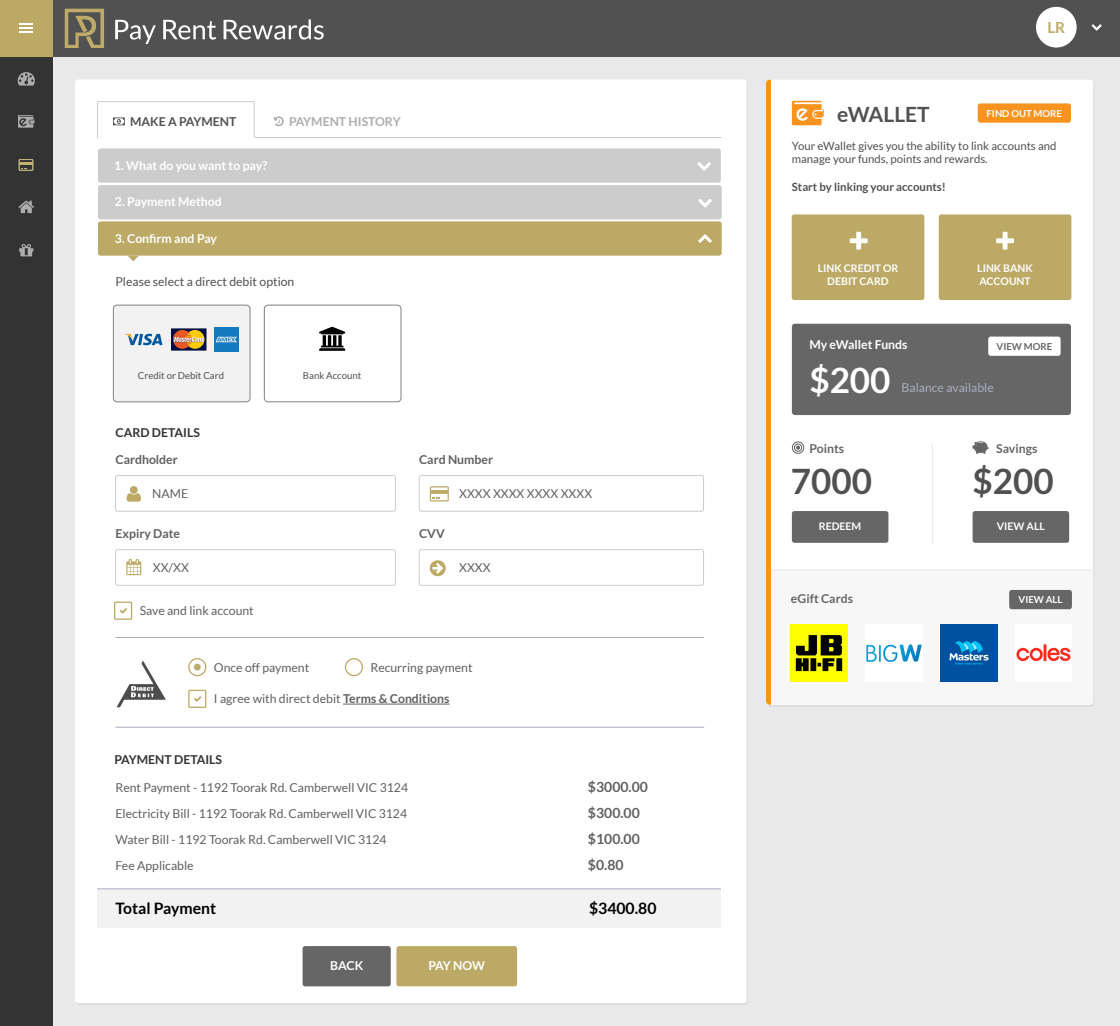
<style>
.page{position:relative;width:1120px;height:1026px;background:#fff}
.page>*{position:absolute;margin:0;border:0;box-sizing:border-box;transform-origin:0 0}
.t1{font:700 35px "Lato";color:#515151}
.t2{font:700 35px "Lato";color:#fff}
.t3{font:700 21px "Lato";color:#515151}
.t4{font:700 15.75px "Lato";color:#000}
.t5{font:700 15.22px "Lato";color:#beaa69}
.t6{font:700 14px "Lato";color:#606060}
.t7{font:12.25px "Lato";color:#606060}
.t8{font:700 12.25px "Lato";color:#fff}
.t9{font:700 12.25px "Lato";color:#606060}
.t10{font:12.25px "Lato";color:#515151}
.t11{font:700 12.25px "Lato";color:#333}
.t12{font:700 12.25px "Lato";color:#666}
.t13{font:12.25px "Lato";color:#a9acbd}
.t14{font:700 12.25px "Lato";color:#adadad}
.t15{font:700 12.25px "Lato";color:#515151}
.t16{font:11.38px/13.7px "Lato";color:#515151}
.t17{font:700 11.38px "Lato";color:#515151}
.t18{font:700 10.5px/13.1px "Lato";color:#fff;text-align:center}
.t19{font:9.62px "Lato";color:#515151}
.t20{font:700 9.62px "Lato";color:#fff}
.t21{font:700 9.62px "Lato";color:#666}
.s1{font-weight:700}
</style>
<div class="page">
<div style="left:0;top:0;width:1120px;height:1025px;background:#e9e9e9"></div>
<div style="left:0;top:0;width:52px;height:1025px;background:#333"></div>
<div style="left:0;top:0;width:1120px;height:57px;background:#515151"></div>
<div style="left:0;top:0;width:52px;height:57px;background:#bca966"></div>
<svg style="left:18px;top:115px;width:17px;height:13px"></svg>
<svg style="left:19px;top:201px;width:15px;height:12px"></svg>
<svg style="left:18px;top:72px;width:17px;height:13px"></svg>
<svg style="left:19px;top:244px;width:14px;height:12px"></svg>
<svg style="left:1092px;top:24px;width:10px;height:7px"></svg>
<div style="left:1036px;top:7px;width:41px;height:41px;background:#fff;border-radius:50%"></div>
<svg style="left:65px;top:9px;width:39px;height:39px"></svg>
<svg style="left:224px;top:19px;width:100px;height:21px"></svg>
<svg style="left:115px;top:20px;width:41px;height:24px"></svg>
<svg style="left:163px;top:20px;width:53px;height:20px"></svg>
<svg style="left:19px;top:24px;width:14px;height:8px"></svg>
<div style="left:75px;top:79px;width:672px;height:923px;background:#fff;border-radius:4px"></div>
<div style="left:115px;top:475px;width:281px;height:36px;border:1px solid #ccc;border-radius:2px"></div>
<div style="left:115px;top:549px;width:281px;height:36px;border:1px solid #ccc;border-radius:2px"></div>
<div style="left:419px;top:475px;width:285px;height:36px;border:1px solid #ccc;border-radius:2px"></div>
<div style="left:419px;top:549px;width:285px;height:36px;border:1px solid #ccc;border-radius:2px"></div>
<svg style="left:126px;top:559px;width:15px;height:16px"></svg>
<svg style="left:430px;top:486px;width:19px;height:15px"></svg>
<svg style="left:127px;top:486px;width:14px;height:15px"></svg>
<svg style="left:430px;top:560px;width:16px;height:16px"></svg>
<div style="left:396px;top:945px;width:121px;height:41px;background:#bca966;border-radius:3px"></div>
<div style="left:303px;top:945px;width:88px;height:41px;background:#666;border-radius:3px"></div>
<div style="left:766px;top:80px;width:327px;height:625px;background:#fff;border-radius:4px"></div>
<svg style="left:792px;top:101px;width:32px;height:24px"></svg>
<div style="left:792px;top:323px;width:279px;height:92px;background:#666;border-radius:3px"></div>
<div style="left:973px;top:511px;width:96px;height:31px;background:#666;border-radius:3px"></div>
<div style="left:792px;top:511px;width:96px;height:31px;background:#666;border-radius:3px"></div>
<hr style="left:932px;top:444px;width:1px;height:99px;background:#e6e6e6">
<svg style="left:792px;top:441px;width:12px;height:12px"></svg>
<svg style="left:972px;top:441px;width:17px;height:12px"></svg>
<div style="left:792px;top:214px;width:132px;height:86px;background:#bca966;border-radius:3px"></div>
<svg style="left:850px;top:232px;width:18px;height:17px"></svg>
<div style="left:939px;top:214px;width:132px;height:86px;background:#bca966;border-radius:3px"></div>
<svg style="left:996px;top:232px;width:18px;height:17px"></svg>
<svg style="left:767px;top:570px;width:326px;height:135px"></svg>
<img style="left:1015px;top:624px;width:57px;height:57px">
<img style="left:940px;top:624px;width:57px;height:57px">
<img style="left:866px;top:624px;width:56px;height:57px">
<img style="left:791px;top:624px;width:57px;height:57px">
<hr style="left:766px;top:569px;width:327px;height:1px;background:#e6e6e6">
<div style="left:1009px;top:589px;width:63px;height:20px;background:#666;border-radius:3px"></div>
<div style="left:988px;top:336px;width:73px;height:20px;background:#fff;border-radius:3px"></div>
<div style="left:978px;top:103px;width:93px;height:20px;background:#f7931e;border-radius:3px"></div>
<hr style="left:766px;top:80px;width:4px;height:624px;background:#f7931e">
<svg style="left:97px;top:101px;width:624px;height:37px"></svg>
<div style="left:98px;top:148px;width:623px;height:35px;background:#ccc;border-radius:3px"></div>
<svg style="left:697px;top:162px;width:14px;height:8px"></svg>
<div style="left:98px;top:185px;width:624px;height:34px;background:#ccc;border-radius:3px"></div>
<svg style="left:698px;top:199px;width:14px;height:8px"></svg>
<div style="left:98px;top:221px;width:624px;height:34px;background:#bca966;border-radius:3px"></div>
<svg style="left:698px;top:234px;width:14px;height:9px"></svg>
<svg style="left:128px;top:255px;width:11px;height:6px"></svg>
<hr style="left:115px;top:636px;width:589px;height:1px;background:#a9acbd">
<hr style="left:115px;top:726px;width:589px;height:1px;background:#a9acbd">
<hr style="left:343px;top:703px;width:107px;height:1px;background:#606060">
<div style="left:188px;top:689px;width:18px;height:18px;border:1px solid #beaa69"></div>
<svg style="left:194px;top:696px;width:7px;height:5px"></svg>
<svg style="left:117px;top:661px;width:49px;height:46px"></svg>
<div style="left:188px;top:657px;width:18px;height:19px;border:1px solid #beaa69;border-radius:50%"></div>
<div style="left:194px;top:663px;width:7px;height:7px;background:#beaa69;border-radius:50%"></div>
<div style="left:345px;top:657px;width:18px;height:19px;border:1px solid #beaa69;border-radius:50%"></div>
<div style="left:114px;top:601px;width:18px;height:18px;border:1px solid #beaa69"></div>
<svg style="left:120px;top:608px;width:7px;height:5px"></svg>
<div style="left:97px;top:888px;width:624px;height:39px;background:#f2f2f2"></div>
<hr style="left:97px;top:888px;width:624px;height:1px;background:#a9acbd">
<div style="left:264px;top:304px;width:137px;height:98px;border:1px solid #808184;border-radius:4px"></div>
<svg style="left:319px;top:326px;width:26px;height:25px"></svg>
<div style="left:113px;top:305px;width:137px;height:96px;background:#f2f2f2;border-radius:4px"></div>
<div style="left:113px;top:304px;width:137px;height:98px;border:1px solid #808184;border-radius:4px"></div>
<svg style="left:125px;top:333px;width:37px;height:12px"></svg>
<div style="left:214px;top:327px;width:25px;height:24px;background:#1579bd"></div>
<svg style="left:216px;top:336px;width:21px;height:6px"></svg>
<div style="left:171px;top:328px;width:36px;height:22px;background:#000e45"></div>
<svg style="left:173px;top:330px;width:31px;height:19px"></svg>
<svg style="left:19px;top:159px;width:14px;height:12px"></svg>
<p class="t15" style="left:130px;top:114px;width:108px">MAKE A PAYMENT</p>
<p class="t14" style="left:289px;top:114px;width:113px">PAYMENT HISTORY</p>
<p class="t8" style="left:114px;top:158px;width:155px">1. What do you want to pay?</p>
<p class="t8" style="left:115px;top:195px;width:108px">2. Payment Method</p>
<p class="t8" style="left:115px;top:231px;width:104px">3. Confirm and Pay</p>
<p class="t10" style="left:115px;top:274px;width:180px">Please select a direct debit option</p>
<p class="t19" style="left:138px;top:370px;width:88px">Credit or Debit Card</p>
<p class="t19" style="left:303px;top:370px;width:60px">Bank Account</p>
<p class="t11" style="left:115px;top:425px;width:86px">CARD DETAILS</p>
<p class="t9" style="left:115px;top:452px;width:64px">Cardholder</p>
<p class="t9" style="left:419px;top:452px;width:76px">Card Number</p>
<p class="t7" style="left:152px;top:486px;width:37px">NAME</p>
<p class="t9" style="left:115px;top:526px;width:66px">Expiry Date</p>
<p class="t9" style="left:419px;top:526px;width:27px">CVV</p>
<p class="t7" style="left:153px;top:561px;width:38px">XX/XX</p>
<p class="t7" style="left:140px;top:603px;width:116px">Save and link account</p>
<p class="t7" style="left:459px;top:486px;width:135px">XXXX XXXX XXXX XXXX</p>
<p class="t7" style="left:459px;top:561px;width:33px">XXXX</p>
<p class="t7" style="left:214px;top:660px;width:97px">Once off payment</p>
<p class="t7" style="left:370px;top:660px;width:104px">Recurring payment</p>
<p class="t7" style="left:214px;top:691px;width:237px">I agree with direct debit <span class="s1">Terms &amp; Conditions</span></p>
<p class="t11" style="left:115px;top:752px;width:109px">PAYMENT DETAILS</p>
<p class="t7" style="left:115px;top:780px;width:294px">Rent Payment - 1192 Toorak Rd. Camberwell VIC 3124</p>
<p class="t6" style="left:588px;top:778px;width:61px">$3000.00</p>
<p class="t7" style="left:115px;top:806px;width:293px">Electricity Bill - 1192 Toorak Rd. Camberwell VIC 3124</p>
<p class="t6" style="left:588px;top:804px;width:53px">$300.00</p>
<p class="t7" style="left:115px;top:832px;width:273px">Water Bill - 1192 Toorak Rd. Camberwell VIC 3124</p>
<p class="t6" style="left:588px;top:830px;width:53px">$100.00</p>
<p class="t7" style="left:115px;top:858px;width:80px">Fee Applicable</p>
<p class="t6" style="left:588px;top:857px;width:37px">$0.80</p>
<p class="t4" style="left:115px;top:899px;width:102px">Total Payment</p>
<p class="t4" style="left:589px;top:899px;width:69px">$3400.80</p>
<p class="t8" style="left:330px;top:957px;width:35px">BACK</p>
<p class="t8" style="left:428px;top:957px;width:58px">PAY NOW</p>
<h2 class="t3" style="left:837px;top:102px;width:94px">eWALLET</h2>
<p class="t5" style="left:1047px;top:19px;width:19px">LR</p>
<p class="t20" style="left:987px;top:108px;width:77px">FIND OUT MORE</p>
<p class="t16" style="left:792px;top:139px;width:266px">Your eWallet gives you the ability to link accounts and manage your funds, points and rewards.</p>
<p class="t17" style="left:792px;top:181px;width:156px">Start by linking your accounts!</p>
<p class="t18" style="left:818px;top:261px;width:82px">LINK CREDIT OR<br>DEBIT CARD</p>
<p class="t18" style="left:977px;top:261px;width:57px;text-align:left">LINK BANK<br>ACCOUNT</p>
<p class="t8" style="left:809px;top:338px;width:100px">My eWallet Funds</p>
<h1 class="t2" style="left:809px;top:360px;width:83px">$200</h1>
<p class="t21" style="left:997px;top:341px;width:57px">VIEW MORE</p>
<p class="t13" style="left:902px;top:381px;width:94px">Balance available</p>
<p class="t12" style="left:809px;top:441px;width:36px">Points</p>
<p class="t12" style="left:996px;top:441px;width:43px">Savings</p>
<h1 class="t1" style="left:791px;top:460px;width:83px">7000</h1>
<h1 class="t1" style="left:973px;top:460px;width:83px">$200</h1>
<p class="t18" style="left:819px;top:519px;width:44px">REDEEM</p>
<p class="t18" style="left:997px;top:519px;width:50px">VIEW ALL</p>
<p class="t12" style="left:791px;top:591px;width:64px">eGift Cards</p>
<p class="t20" style="left:1019px;top:594px;width:46px">VIEW ALL</p>
</div>
